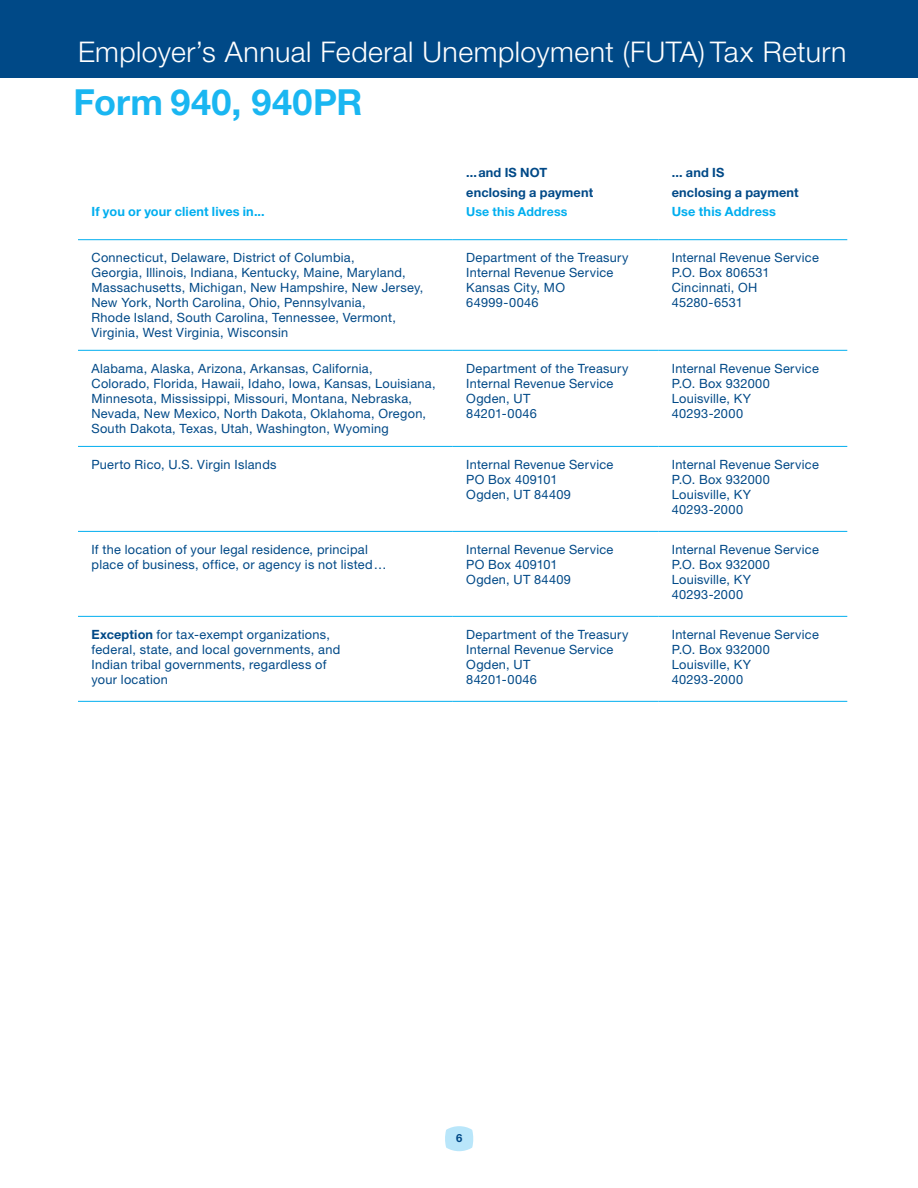
<style>
.page{position:relative;width:918px;height:1188px;background:#fff}
.page>*{position:absolute;margin:0;border:0;box-sizing:border-box;transform-origin:0 0}
._02_Head_Forms_Numbe{font:700 36px "Helvetica Neue LT Std";letter-spacing:.015em;color:#1ab6f1}
._01_Head_leaders{font:300 28.5px "Helvetica Neue LT Std";letter-spacing:.015em;color:#fff}
.table_body{font:12.75px/15px "Helvetica Neue LT Std";letter-spacing:.02em;color:#004987}
.Addresses{font:12.75px/15px "Helvetica Neue LT Std";letter-spacing:.02em;color:#004987}
.Cyan_Heads{font:700 12.75px/19.5px "Helvetica Neue LT Std";letter-spacing:.01em;color:#004987}
.Cyan_Heads-2{font:700 12.75px "Helvetica Neue LT Std";letter-spacing:.01em;color:#00aeef}
.Cyan_Heads-3{font:700 12.3px "Helvetica Neue LT Std";letter-spacing:.01em;color:#00aeef}
.t1{font:700 11.25px "Helvetica Neue LT Std";color:#004987}
.s1{color:#00aeef}
.s2{font-weight:700}
</style>
<div class="page">
<svg style="left:445px;top:1126px;width:29px;height:25px"></svg>
<div style="left:0;top:0;width:918px;height:78px;background:#004987"></div>
<hr style="left:78px;top:239px;width:375px;height:1px;background:#00aeef">
<hr style="left:453px;top:239px;width:205px;height:1px;background:#00aeef">
<hr style="left:658px;top:239px;width:189px;height:1px;background:#00aeef">
<hr style="left:78px;top:350px;width:375px;height:1px;background:#00aeef">
<hr style="left:453px;top:350px;width:205px;height:1px;background:#00aeef">
<hr style="left:658px;top:350px;width:189px;height:1px;background:#00aeef">
<hr style="left:78px;top:446px;width:375px;height:1px;background:#00aeef">
<hr style="left:453px;top:446px;width:205px;height:1px;background:#00aeef">
<hr style="left:658px;top:446px;width:189px;height:1px;background:#00aeef">
<hr style="left:78px;top:531px;width:375px;height:1px;background:#00aeef">
<hr style="left:453px;top:531px;width:205px;height:1px;background:#00aeef">
<hr style="left:658px;top:531px;width:189px;height:1px;background:#00aeef">
<hr style="left:78px;top:616px;width:375px;height:1px;background:#00aeef">
<hr style="left:453px;top:616px;width:205px;height:1px;background:#00aeef">
<hr style="left:658px;top:616px;width:189px;height:1px;background:#00aeef">
<hr style="left:78px;top:701px;width:375px;height:1px;background:#00aeef">
<hr style="left:453px;top:701px;width:205px;height:1px;background:#00aeef">
<hr style="left:658px;top:701px;width:189px;height:1px;background:#00aeef">
<p class="_01_Head_leaders" style="left:78px;top:35px;width:770px">Employer’s Annual Federal Unemployment (FUTA) Tax Return</p>
<p class="_02_Head_Forms_Numbe" style="left:74px;top:80px;width:290px">Form 940, 940PR</p>
<p class="Cyan_Heads-2" style="left:92px;top:204px;width:175px">If you or your client lives in...</p>
<p class="Cyan_Heads" style="left:466px;top:163px;width:128px">...and IS NOT enclosing a payment</p>
<p class="Cyan_Heads-3" style="left:466px;top:204px;width:103px">Use this Address</p>
<p class="Cyan_Heads" style="left:672px;top:163px;width:128px">... and IS<br>enclosing a payment<br><span class="s1">Use this Address</span></p>
<p class="table_body" style="left:92px;top:250px;width:333px">Connecticut, Delaware, District of Columbia,<br>Georgia, Illinois, Indiana, Kentucky, Maine, Maryland, Massachusetts, Michigan, New Hampshire, New Jersey, New York, North Carolina, Ohio, Pennsylvania,<br>Rhode Island, South Carolina, Tennessee, Vermont, Virginia, West Virginia, Wisconsin</p>
<p class="Addresses" style="left:466px;top:250px;width:164px">Department of the Treasury<br>Internal Revenue Service<br>Kansas City, MO<br>64999-0046</p>
<p class="Addresses" style="left:672px;top:250px;width:149px">Internal Revenue Service<br>P.O. Box 806531<br>Cincinnati, OH<br>45280-6531</p>
<p class="table_body" style="left:92px;top:361px;width:346px">Alabama, Alaska, Arizona, Arkansas, California,<br>Colorado, Florida, Hawaii, Idaho, Iowa, Kansas, Louisiana, Minnesota, Mississippi, Missouri, Montana, Nebraska, Nevada, New Mexico, North Dakota, Oklahoma, Oregon, South Dakota, Texas, Utah, Washington, Wyoming</p>
<p class="Addresses" style="left:466px;top:361px;width:164px">Department of the Treasury<br>Internal Revenue Service<br>Ogden, UT<br>84201-0046</p>
<p class="Addresses" style="left:672px;top:361px;width:149px">Internal Revenue Service<br>P.O. Box 932000<br>Louisville, KY<br>40293-2000</p>
<p class="table_body" style="left:92px;top:457px;width:187px">Puerto Rico, U.S. Virgin Islands</p>
<p class="Addresses" style="left:466px;top:457px;width:149px">Internal Revenue Service<br>PO Box 409101<br>Ogden, UT 84409</p>
<p class="Addresses" style="left:672px;top:457px;width:149px">Internal Revenue Service<br>P.O. Box 932000<br>Louisville, KY<br>40293-2000</p>
<p class="table_body" style="left:92px;top:542px;width:297px">If the location of your legal residence, principal place of business, office, or agency is not listed…</p>
<p class="Addresses" style="left:466px;top:542px;width:149px">Internal Revenue Service<br>PO Box 409101<br>Ogden, UT 84409</p>
<p class="Addresses" style="left:672px;top:542px;width:149px">Internal Revenue Service<br>P.O. Box 932000<br>Louisville, KY<br>40293-2000</p>
<p class="table_body" style="left:92px;top:627px;width:250px"><span class="s2">Exception</span> for tax-exempt organizations, federal, state, and local governments, and Indian tribal governments, regardless of your location</p>
<p class="Addresses" style="left:466px;top:627px;width:164px">Department of the Treasury<br>Internal Revenue Service<br>Ogden, UT<br>84201-0046</p>
<p class="Addresses" style="left:672px;top:627px;width:149px">Internal Revenue Service<br>P.O. Box 932000<br>Louisville, KY<br>40293-2000</p>
<p class="t1" style="left:456px;top:1131px;width:8px">6</p>
</div>
